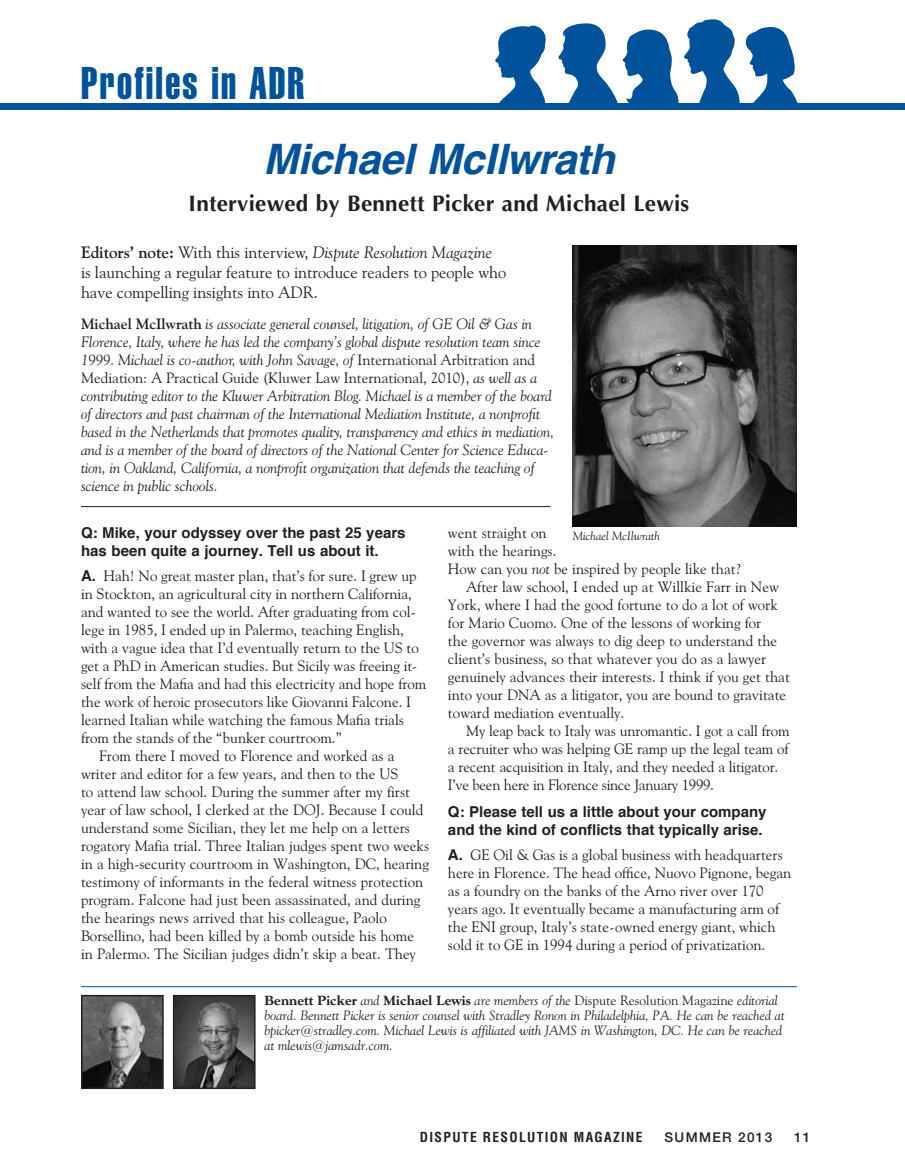
<style>
.page{position:relative;width:905px;height:1175px;background:#fff}
.page>*{position:absolute;margin:0;border:0;box-sizing:border-box;transform-origin:0 0}
.t1{font:45px "Helvetica Extra Compressed";letter-spacing:.05em;color:#00539b}
.t2{font:italic 700 42px "Helvetica";letter-spacing:-.015em;color:#00539b}
.t3{font:700 22.5px "Optima";letter-spacing:.01em;color:#231f20}
.t4{font:16.5px/19.8px "Goudy Old Style BT";color:#231f20}
.t5{font:15px/18px "Goudy Old Style BT";color:#231f20}
.t6{font:italic 15px/18px "Goudy Old Style BT";color:#231f20}
.t7{font:700 15px/18px "Helvetica";color:#231f20}
.t8{font:15px "Goudy Old Style BT";letter-spacing:-.02em;color:#231f20}
.t9{font:italic 13.5px/15px "Goudy Old Style BT";color:#231f20}
.t10{font:700 condensed 13.5px "Helvetica";letter-spacing:.1em;color:#231f20}
.t11{font:500 13.5px "Helvetica Neue";letter-spacing:.1em;color:#231f20}
.t12{font:italic 12px "Goudy Old Style BT";color:#231f20}
.s1{font-weight:700}
.s2{font-style:italic}
.s3{font-weight:700;font-style:normal}
.s4{font-style:normal}
.s5{font-family:"Helvetica";font-weight:700}
.s6{font-family:"Goudy";font-weight:800;font-style:normal}
</style>
<div class="page">
<div style="left:0;top:103px;width:904px;height:7px;background:#00539b"></div>
<img style="left:572px;top:245px;width:224px;height:281px">
<hr style="left:81px;top:986px;width:715px;height:1px;background:#00539b">
<img style="left:84px;top:997px;width:77px;height:89px">
<div style="left:81px;top:994px;width:83px;height:95px;border:2px solid #231f20"></div>
<img style="left:176px;top:997px;width:76px;height:89px">
<div style="left:173px;top:994px;width:82px;height:95px;border:2px solid #231f20"></div>
<hr style="left:81px;top:506px;width:469px;height:1px;background:#231f20">
<svg style="left:558px;top:19px;width:240px;height:84px"></svg>
<svg style="left:495px;top:25px;width:51px;height:78px"></svg>
<h1 class="t1" style="left:81px;top:56px;width:225px">Profiles in ADR</h1>
<h2 class="t2" style="left:263px;top:141px;width:353px">Michael McIlwrath</h2>
<h3 class="t3" style="left:189px;top:190px;width:502px">Interviewed by Bennett Picker and Michael Lewis</h3>
<p class="t4" style="left:81px;top:242px;width:426px"><span class="s1">Editors’ note:</span> With this interview, <span class="s2">Dispute Resolution Magazine<br></span>is launching a regular feature to introduce readers to people who have compelling insights into ADR.</p>
<p class="t6" style="left:81px;top:314px;width:475px"><span class="s3">Michael McIlwrath</span> is associate general counsel, litigation, of GE Oil &amp; Gas in Florence, Italy, where he has led the company’s global dispute resolution team since 1999. Michael is co-author, with John Savage, of <span class="s4">International Arbitration and Mediation: A Practical Guide (Kluwer Law International, 2010),</span> as well as a contributing editor to the Kluwer Arbitration Blog. Michael is a member of the board of directors and past chairman of the International Mediation Institute, a nonprofit based in the Netherlands that promotes quality, transparency and ethics in mediation, and is a member of the board of directors of the National Center for Science Educa&shy;tion, in Oakland, California, a nonprofit organization that defends the teaching of science in public schools.</p>
<p class="t7" style="left:81px;top:525px;width:326px">Q: Mike, your odyssey over the past 25 years has been quite a journey. Tell us about it.</p>
<p class="t5" style="left:81px;top:566px;width:337px"><span class="s5">A.</span> Hah! No great master plan, that’s for sure. I grew up</p>
<p class="t5" style="left:81px;top:584px;width:332px">in Stockton, an agricultural city in northern California,</p>
<p class="t5" style="left:81px;top:602px;width:336px">and wanted to see the world. After graduating from col-</p>
<p class="t5" style="left:81px;top:620px;width:324px">lege in 1985, I ended up in Palermo, teaching English,</p>
<p class="t5" style="left:81px;top:638px;width:339px">with a vague idea that I’d eventually return to the US to</p>
<p class="t5" style="left:81px;top:656px;width:337px">get a PhD in American studies. But Sicily was freeing it-</p>
<p class="t5" style="left:81px;top:674px;width:347px">self from the Mafia and had this electricity and hope from</p>
<p class="t5" style="left:81px;top:692px;width:331px">the work of heroic prosecutors like Giovanni Falcone. I</p>
<p class="t5" style="left:81px;top:710px;width:324px">learned Italian while watching the famous Mafia trials</p>
<p class="t5" style="left:81px;top:728px;width:262px">from the stands of the “bunker courtroom.”</p>
<p class="t5" style="left:99px;top:746px;width:297px">From there I moved to Florence and worked as a</p>
<p class="t5" style="left:81px;top:764px;width:319px">writer and editor for a few years, and then to the US</p>
<p class="t5" style="left:81px;top:782px;width:330px">to attend law school. During the summer after my first</p>
<p class="t5" style="left:81px;top:800px;width:344px">year of law school, I clerked at the DOJ. Because I could</p>
<p class="t5" style="left:81px;top:818px;width:330px">understand some Sicilian, they let me help on a letters</p>
<p class="t5" style="left:81px;top:836px;width:349px">rogatory Mafia trial. Three Italian judges spent two weeks</p>
<p class="t5" style="left:81px;top:854px;width:349px">in a high-security courtroom in Washington, DC, hearing</p>
<p class="t5" style="left:81px;top:872px;width:343px">testimony of informants in the federal witness protection</p>
<p class="t5" style="left:81px;top:890px;width:341px">program. Falcone had just been assassinated, and during</p>
<p class="t5" style="left:81px;top:908px;width:307px">the hearings news arrived that his colleague, Paolo</p>
<p class="t5" style="left:81px;top:926px;width:334px">Borsellino, had been killed by a bomb outside his home</p>
<p class="t5" style="left:81px;top:944px;width:336px">in Palermo. The Sicilian judges didn’t skip a beat. They</p>
<p class="t5" style="left:448px;top:524px;width:100px">went straight on</p>
<p class="t5" style="left:448px;top:542px;width:110px">with the hearings.</p>
<p class="t5" style="left:448px;top:560px;width:295px">How can you <span class="s2">not</span> be inspired by people like that?</p>
<p class="t5" style="left:466px;top:578px;width:314px">After law school, I ended up at Willkie Farr in New</p>
<p class="t5" style="left:448px;top:596px;width:331px">York, where I had the good fortune to do a lot of work</p>
<p class="t5" style="left:448px;top:614px;width:315px">for Mario Cuomo. One of the lessons of working for</p>
<p class="t5" style="left:448px;top:632px;width:330px">the governor was always to dig deep to understand the</p>
<p class="t5" style="left:448px;top:650px;width:320px">client’s business, so that whatever you do as a lawyer</p>
<p class="t5" style="left:448px;top:668px;width:343px">genuinely advances their interests. I think if you get that</p>
<p class="t5" style="left:448px;top:686px;width:340px">into your DNA as a litigator, you are bound to gravitate</p>
<p class="t5" style="left:448px;top:704px;width:178px">toward mediation eventually.</p>
<p class="t5" style="left:466px;top:722px;width:325px">My leap back to Italy was unromantic. I got a call from</p>
<p class="t5" style="left:448px;top:740px;width:342px">a recruiter who was helping GE ramp up the legal team of</p>
<p class="t5" style="left:448px;top:758px;width:332px">a recent acquisition in Italy, and they needed a litigator.</p>
<p class="t8" style="left:448px;top:776px;width:267px">I’ve been here in Florence since January 1999.</p>
<p class="t7" style="left:448px;top:804px;width:320px">Q: Please tell us a little about your company and the kind of conflicts that typically arise.</p>
<p class="t5" style="left:448px;top:845px;width:345px"><span class="s5">A.</span> GE Oil &amp; Gas is a global business with headquarters here in Florence. The head office, Nuovo Pignone, began as a foundry on the banks of the Arno river over 170 years ago. It eventually became a manufacturing arm of the ENI group, Italy’s state-owned energy giant, which sold it to GE in 1994 during a period of privatization.</p>
<p class="t12" style="left:572px;top:529px;width:89px">Michael McIlwrath</p>
<p class="t9" style="left:264px;top:992px;width:521px"><span class="s6">Bennett Picker</span> and <span class="s6">Michael Lewis</span> are members of the <span class="s4">Dispute Resolution Magazine</span> editorial board. Bennett Picker is senior counsel with Stradley Ronon in Philadelphia, PA. He can be reached at bpicker@stradley.com. Michael Lewis is affiliated with JAMS in Washington, DC. He can be reached at mlewis@jamsadr.com.</p>
<p class="t10" style="left:420px;top:1128px;width:224px">DISPUTE RESOLUTION MAGAZINE</p>
<p class="t11" style="left:664px;top:1129px;width:109px">SUMMER 2013</p>
<p class="t11" style="left:794px;top:1129px;width:18px">11</p>
</div>
